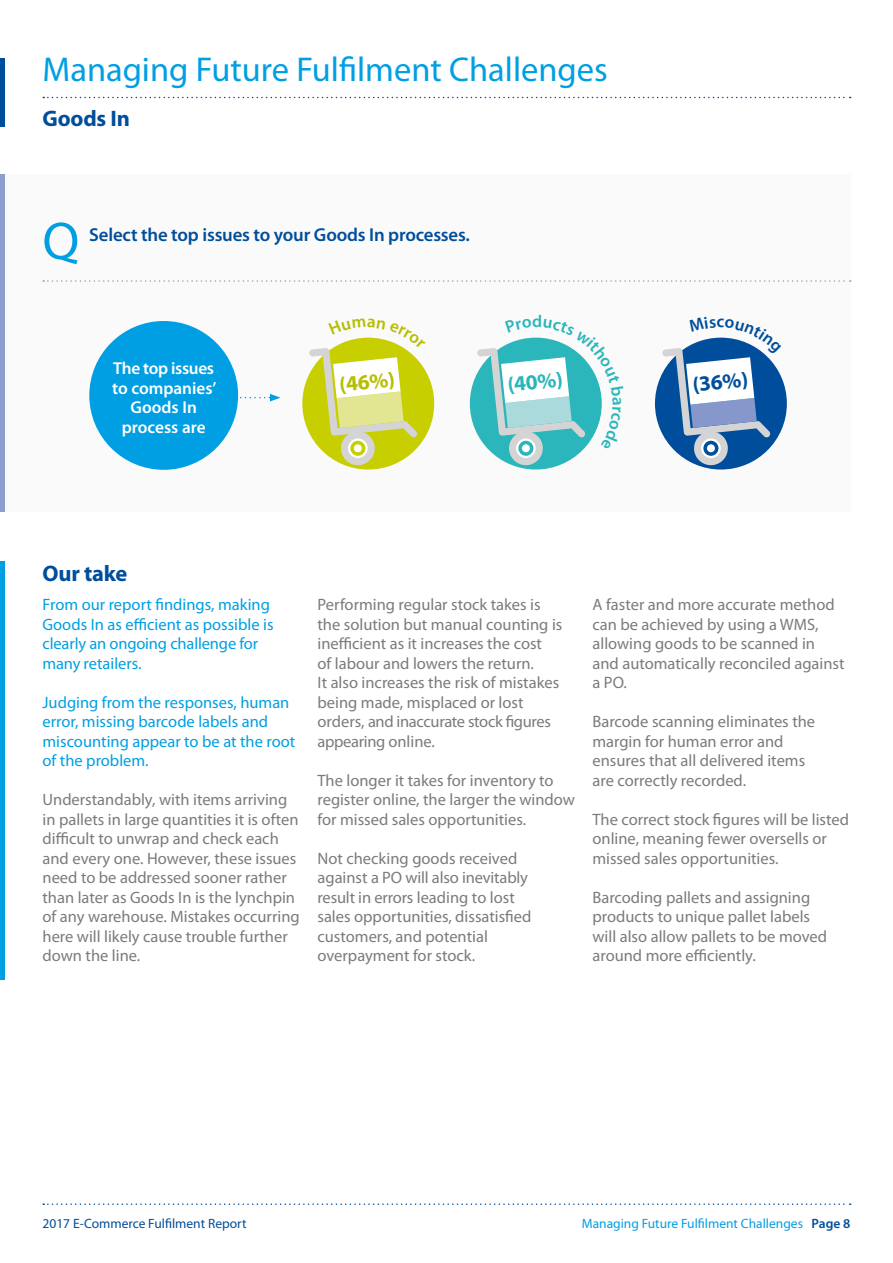
<style>
.page{position:relative;width:893px;height:1263px;background:#fff}
.page>*{position:absolute;margin:0;border:0;box-sizing:border-box;transform-origin:0 0}
.t1{font:53.25px "Myriad Pro";color:#009fe3}
.t2{font:34.5px "Myriad Pro";color:#009fe3}
.t3{font:700 22.5px "Myriad Pro";letter-spacing:-.01em;color:#004e9b}
.t4{font:700 21.6px "Myriad Pro";color:#b6be00}
.t5{font:700 21.6px "Myriad Pro";color:#2ab6ba}
.t6{font:700 21.6px "Myriad Pro";color:#004e9b}
.t7{font:600 18.75px "Myriad Pro";letter-spacing:-.01em;color:#004e9b}
.t8{font:600 17.25px/19.5px "Myriad Pro";color:#fff;text-align:center}
.t9{font:600 17.25px "Myriad Pro";color:#2ab6ba}
.t10{font:16.5px/19.5px "Myriad Pro";color:#7c7b7b}
.t11{font:16.5px/19.5px "Myriad Pro";color:#009fe3}
.t12{font:13.5px "Myriad Pro";color:#009fe3}
.t13{font:13.5px "Myriad Pro";color:#004e9b}
.s1{font-weight:600;color:#004e9b}
</style>
<div class="page">
<div style="left:0;top:174px;width:850px;height:338px;background:#fafafa"></div>
<svg style="left:43px;top:1203px;width:808px;height:2px"></svg>
<svg style="left:43px;top:97px;width:808px;height:1px"></svg>
<hr style="left:0;top:58px;width:4px;height:68px;background:#004e9b">
<hr style="left:0;top:174px;width:4px;height:338px;background:#8c9dce">
<svg style="left:43px;top:280px;width:808px;height:2px"></svg>
<hr style="left:0;top:561px;width:4px;height:419px;background:#009fe3">
<div style="left:302px;top:338px;width:132px;height:131px;background:#c7cf00;border-radius:50%"></div>
<div style="left:470px;top:338px;width:132px;height:131px;background:#2ab6ba;border-radius:50%"></div>
<div style="left:655px;top:338px;width:132px;height:131px;background:#004e9b;border-radius:50%"></div>
<div style="left:89px;top:321px;width:149px;height:149px;background:#009fe3;border-radius:50%"></div>
<svg style="left:237px;top:394px;width:43px;height:7px"></svg>
<svg style="left:309px;top:337px;width:117px;height:129px"></svg>
<svg style="left:477px;top:337px;width:125px;height:129px"></svg>
<svg style="left:662px;top:337px;width:119px;height:129px"></svg>
<h2 class="t2" style="left:43px;top:48px;width:567px">Managing Future Fulfilment Challenges</h2>
<h3 class="t3" style="left:43px;top:104px;width:89px">Goods In</h3>
<h1 class="t1" style="left:43px;top:208px;width:38px">Q</h1>
<p class="t7" style="left:89px;top:222px;width:382px">Select the top issues to your Goods In processes.</p>
<p class="t8" style="left:112px;top:358px;width:106px">The top issues to companies’<br>Goods In process are</p>
<h3 class="t4" style="left:338px;top:371px;width:57px;rotate:-6deg">(46%)</h3>
<p class="t9" style="left:532px;top:310px;width:12px">d</p>
<h3 class="t5" style="left:506px;top:371px;width:57px;rotate:-6deg">(40%)</h3>
<h3 class="t6" style="left:691px;top:371px;width:57px;rotate:-6deg">(36%)</h3>
<h3 class="t3" style="left:43px;top:558px;width:86px">Our take</h3>
<p class="t11" style="left:43px;top:594px;width:233px">From our report findings, making<br>Goods In as efficient as possible is clearly an ongoing challenge for many retailers.</p>
<p class="t11" style="left:43px;top:692px;width:254px">Judging from the responses, human error, missing barcode labels and miscounting appear to be at the root of the problem.</p>
<p class="t10" style="left:43px;top:789px;width:259px">Understandably, with items arriving in pallets in large quantities it is often difficult to unwrap and check each and every one. However, these issues need to be addressed sooner rather than later as Goods In is the lynchpin of any warehouse. Mistakes occurring here will likely cause trouble further down the line.</p>
<p class="t10" style="left:317px;top:594px;width:246px">Performing regular stock takes is the solution but manual counting is inefficient as it increases the cost<br>of labour and lowers the return.<br>It also increases the risk of mistakes being made, misplaced or lost orders, and inaccurate stock figures appearing online.</p>
<p class="t10" style="left:317px;top:770px;width:259px">The longer it takes for inventory to register online, the larger the window for missed sales opportunities.</p>
<p class="t10" style="left:317px;top:848px;width:215px">Not checking goods received against a PO will also inevitably result in errors leading to lost sales opportunities, dissatisfied customers, and potential overpayment for stock.</p>
<p class="t10" style="left:592px;top:595px;width:254px">A faster and more accurate method can be achieved by using a WMS, allowing goods to be scanned in and automatically reconciled against a PO.</p>
<p class="t10" style="left:592px;top:712px;width:224px">Barcode scanning eliminates the margin for human error and ensures that all delivered items are correctly recorded.</p>
<p class="t10" style="left:592px;top:809px;width:258px">The correct stock figures will be listed online, meaning fewer oversells or missed sales opportunities.</p>
<p class="t10" style="left:592px;top:887px;width:236px">Barcoding pallets and assigning products to unique pallet labels will also allow pallets to be moved around more efficiently.</p>
<p class="t13" style="left:43px;top:1215px;width:205px">2017 E-Commerce Fulfilment Report</p>
<p class="t12" style="left:582px;top:1215px;width:270px">Managing Future Fulfilment Challenges <span class="s1">Page 8</span></p>
</div>
